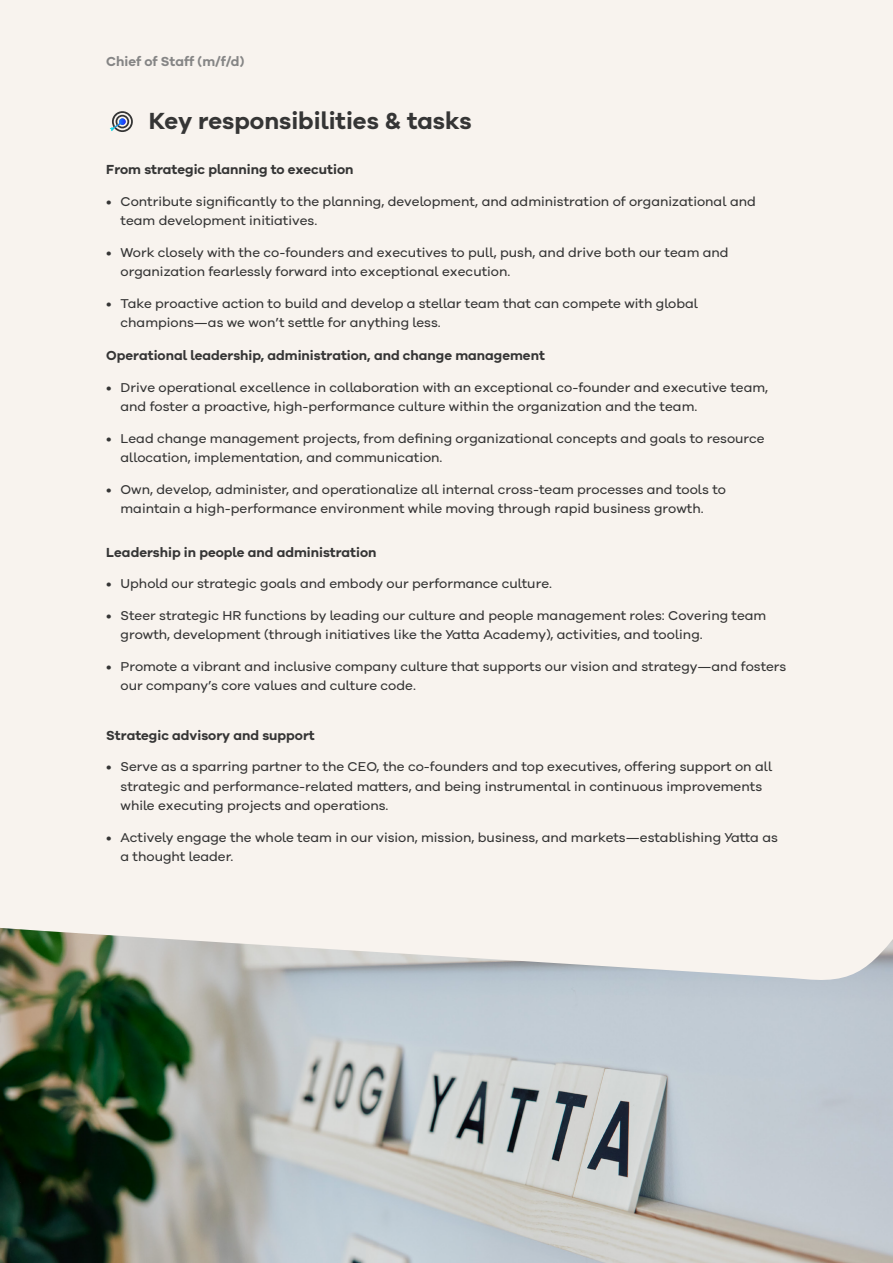
<style>
.page{position:relative;width:893px;height:1263px;background:#fff}
.page>*{position:absolute;margin:0;border:0;box-sizing:border-box;transform-origin:0 0}
.t1{font:700 24px "Hiro Grotesque";color:#353535}
.t2{font:13.5px/19.5px "Hiro Grotesque";color:#353535}
.t3{font:700 13.5px "Hiro Grotesque";color:#353535}
.t4{font:700 13.5px "Hiro Grotesque";color:#858585}
</style>
<div class="page">
<img style="left:1px;top:981px;width:892px;height:282px">
<div style="left:0;top:0;width:893px;height:881px;background:#f8f3ee"></div>
<svg style="left:0;top:881px;width:893px;height:100px;background:#e3e1db"></svg>
<svg style="left:110px;top:111px;width:23px;height:21px"></svg>
<p class="t4" style="left:106px;top:53px;width:140px">Chief of Staff (m/f/d)</p>
<h1 class="t1" style="left:149px;top:106px;width:324px">Key responsibilities &amp; tasks</h1>
<p class="t3" style="left:106px;top:161px;width:249px">From strategic planning to execution</p>
<p class="t2" style="left:121px;top:191px;width:637px;text-indent:-14px">• Contribute significantly to the planning, development, and administration of organizational and team development initiatives.</p>
<p class="t2" style="left:121px;top:242px;width:610px;text-indent:-14px">• Work closely with the co-founders and executives to pull, push, and drive both our team and organization fearlessly forward into exceptional execution.</p>
<p class="t2" style="left:121px;top:293px;width:579px;text-indent:-14px">• Take proactive action to build and develop a stellar team that can compete with global champions—as we won’t settle for anything less.</p>
<p class="t3" style="left:106px;top:347px;width:440px">Operational leadership, administration, and change management</p>
<p class="t2" style="left:121px;top:377px;width:649px;text-indent:-14px">• Drive operational excellence in collaboration with an exceptional co-founder and executive team, and foster a proactive, high-performance culture within the organization and the team.</p>
<p class="t2" style="left:121px;top:428px;width:646px;text-indent:-14px">• Lead change management projects, from defining organizational concepts and goals to resource allocation, implementation, and communication.</p>
<p class="t2" style="left:121px;top:479px;width:607px;text-indent:-14px">• Own, develop, administer, and operationalize all internal cross-team processes and tools to maintain a high-performance environment while moving through rapid business growth.</p>
<p class="t3" style="left:106px;top:544px;width:272px">Leadership in people and administration</p>
<p class="t2" style="left:106px;top:574px;width:447px">• Uphold our strategic goals and embody our performance culture.</p>
<p class="t2" style="left:121px;top:605px;width:647px;text-indent:-14px">• Steer strategic HR functions by leading our culture and people management roles: Covering team growth, development (through initiatives like the Yatta Academy), activities, and tooling.</p>
<p class="t2" style="left:121px;top:656px;width:667px;text-indent:-14px">• Promote a vibrant and inclusive company culture that supports our vision and strategy—and fosters our company’s core values and culture code.</p>
<p class="t3" style="left:106px;top:727px;width:210px">Strategic advisory and support</p>
<p class="t2" style="left:121px;top:757px;width:653px;text-indent:-14px">• Serve as a sparring partner to the CEO, the co-founders and top executives, offering support on all strategic and performance-related matters, and being instrumental in continuous improvements while executing projects and operations.</p>
<p class="t2" style="left:121px;top:827px;width:659px;text-indent:-14px">• Actively engage the whole team in our vision, mission, business, and markets—establishing Yatta as a thought leader.</p>
</div>
